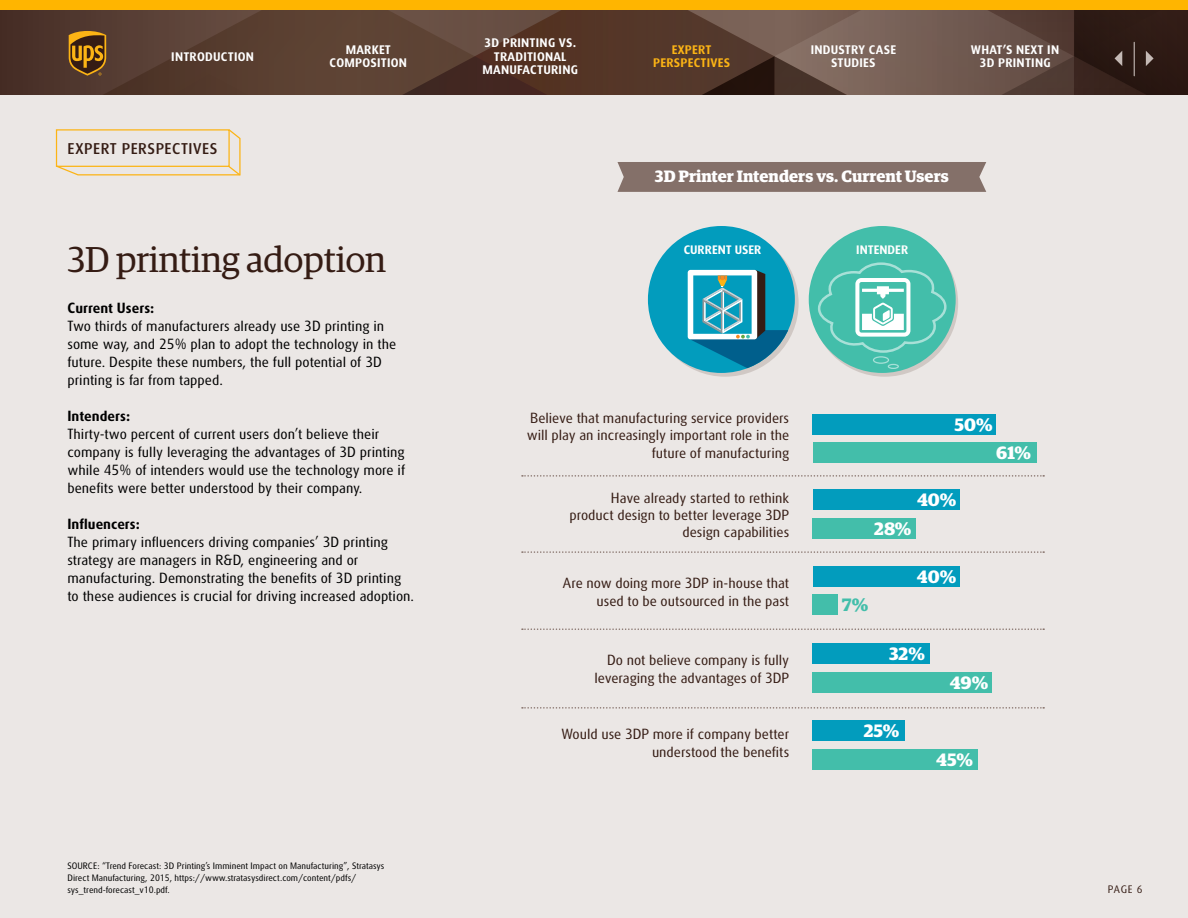
<style>
.page{position:relative;width:1188px;height:918px;background:#ebe7e5}
.page>*{position:absolute;margin:0;border:0;box-sizing:border-box;transform-origin:0 0}
.t1{font:36px "Guardian Egyp";color:#351c14}
.t2{font:700 18px "Guardian Egyp";color:#fff}
.t3{font:700 18px "Guardian Egyp";color:#43beaa}
.t4{font:700 16.5px "Guardian Egyp";color:#fff}
.t5{font:500 15px "UPS Sans";letter-spacing:.03em;color:#351c14}
.t6{font:14.25px/18px "UPS Sans";color:#000}
.t7{font:14.25px/17.2px "UPS Sans";letter-spacing:-.005em;color:#351c14;text-align:right}
.t8{font:700 14.25px "UPS Sans";color:#000}
.t9{font:700 12px/13.5px "UPS Sans";letter-spacing:.02em;color:#fff;text-align:center}
.t10{font:700 12px/13.5px "UPS Sans";letter-spacing:.02em;color:#fcb415;text-align:center}
.t11{font:700 11.85px "UPS Sans";color:#fff}
.t12{font:10.5px "UPS Sans";color:#351c14}
.t13{font:9px/12px "UPS Sans";color:#000}
</style>
<div class="page">
<svg style="left:55px;top:129px;width:186px;height:47px"></svg>
<div style="left:617px;top:162px;width:369px;height:30px;background:#847069"></div>
<div style="left:0;top:10px;width:25px;height:84px;background:#462d25"></div>
<div style="left:0;top:0;width:1188px;height:10px;background:#ffb500"></div>
<div style="left:813px;top:414px;width:183px;height:21px;background:#029cbd"></div>
<div style="left:813px;top:489px;width:146px;height:21px;background:#029cbd"></div>
<div style="left:813px;top:566px;width:146px;height:21px;background:#029cbd"></div>
<div style="left:813px;top:643px;width:117px;height:21px;background:#029cbd"></div>
<div style="left:813px;top:720px;width:92px;height:21px;background:#029cbd"></div>
<div style="left:813px;top:443px;width:223px;height:20px;background:#43beaa"></div>
<div style="left:813px;top:518px;width:103px;height:20px;background:#43beaa"></div>
<div style="left:813px;top:595px;width:25px;height:20px;background:#43beaa"></div>
<div style="left:813px;top:672px;width:179px;height:21px;background:#43beaa"></div>
<div style="left:813px;top:749px;width:165px;height:21px;background:#43beaa"></div>
<svg style="left:522px;top:475px;width:522px;height:2px"></svg>
<svg style="left:522px;top:551px;width:522px;height:2px"></svg>
<svg style="left:522px;top:628px;width:522px;height:2px"></svg>
<svg style="left:522px;top:707px;width:522px;height:2px"></svg>
<div style="left:648px;top:226px;width:147px;height:147px;background:#029cbd;border-radius:50%"></div>
<svg style="left:688px;top:270px;width:107px;height:103px"></svg>
<div style="left:811px;top:230px;width:147px;height:147px;background:#d0c8c4;border-radius:50%"></div>
<div style="left:809px;top:226px;width:147px;height:147px;background:#43beaa;border-radius:50%"></div>
<svg style="left:817px;top:261px;width:131px;height:93px"></svg>
<div style="left:873px;top:356px;width:16px;height:8px;border:1px solid #fff;border-radius:50%"></div>
<div style="left:888px;top:364px;width:11px;height:5px;border:1px solid #fff;border-radius:50%"></div>
<svg style="left:25px;top:10px;width:1163px;height:84px;background:#594034"></svg>
<p class="t9" style="left:483px;top:36px;width:97px">3D PRINTING VS.<br>TRADITIONAL<br>MANUFACTURING</p>
<p class="t9" style="left:171px;top:50px;width:84px">INTRODUCTION</p>
<p class="t9" style="left:330px;top:43px;width:79px">MARKET<br>COMPOSITION</p>
<p class="t10" style="left:653px;top:43px;width:79px">EXPERT<br>PERSPECTIVES</p>
<p class="t9" style="left:811px;top:43px;width:87px">INDUSTRY CASE<br>STUDIES</p>
<p class="t9" style="left:971px;top:43px;width:90px">WHAT’S NEXT IN<br>3D PRINTING</p>
<p class="t5" style="left:68px;top:140px;width:152px">EXPERT PERSPECTIVES</p>
<h1 class="t1" style="left:68px;top:235px;width:320px">3D printing adoption</h1>
<p class="t8" style="left:68px;top:299px;width:89px">Current Users:</p>
<p class="t6" style="left:68px;top:317px;width:330px">Two thirds of manufacturers already use 3D printing in some way, and 25% plan to adopt the technology in the future. Despite these numbers, the full potential of 3D printing is far from tapped.</p>
<p class="t8" style="left:68px;top:407px;width:64px">Intenders:</p>
<p class="t6" style="left:68px;top:425px;width:339px">Thirty-two percent of current users don’t believe their company is fully leveraging the advantages of 3D printing while 45% of intenders would use the technology more if benefits were better understood by their company.</p>
<p class="t8" style="left:68px;top:515px;width:74px">Influencers:</p>
<p class="t6" style="left:68px;top:533px;width:348px">The primary influencers driving companies’ 3D printing strategy are managers in R&amp;D, engineering and or manufacturing. Demonstrating the benefits of 3D printing to these audiences is crucial for driving increased adoption.</p>
<p class="t13" style="left:68px;top:860px;width:318px">SOURCE: “Trend Forecast: 3D Printing’s Imminent Impact on Manufacturing”, Stratasys<br>Direct Manufacturing, 2015, https://www.stratasysdirect.com/content/pdfs/ sys_trend-forecast_v10.pdf.</p>
<p class="t4" style="left:655px;top:163px;width:295px">3D Printer Intenders vs. Current Users</p>
<p class="t11" style="left:684px;top:243px;width:79px">CURRENT USER</p>
<p class="t11" style="left:856px;top:243px;width:53px">INTENDER</p>
<p class="t7" style="left:527px;top:409px;width:264px">Believe that manufacturing service providers will play an increasingly important role in the future of manufacturing</p>
<p class="t2" style="left:954px;top:411px;width:40px">50%</p>
<p class="t2" style="left:996px;top:439px;width:36px">61%</p>
<p class="t7" style="left:569px;top:489px;width:221px">Have already started to rethink product design to better leverage 3DP design capabilities</p>
<p class="t7" style="left:563px;top:575px;width:228px">Are now doing more 3DP in-house that used to be outsourced in the past</p>
<p class="t7" style="left:594px;top:652px;width:196px">Do not believe company is fully leveraging the advantages of 3DP</p>
<p class="t7" style="left:561px;top:726px;width:229px">Would use 3DP more if company better understood the benefits</p>
<p class="t2" style="left:917px;top:486px;width:41px">40%</p>
<p class="t2" style="left:874px;top:515px;width:39px">28%</p>
<p class="t3" style="left:842px;top:591px;width:28px">7%</p>
<p class="t2" style="left:917px;top:563px;width:41px">40%</p>
<p class="t2" style="left:889px;top:640px;width:37px">32%</p>
<p class="t2" style="left:950px;top:669px;width:40px">49%</p>
<p class="t2" style="left:864px;top:717px;width:37px">25%</p>
<p class="t2" style="left:936px;top:746px;width:38px">45%</p>
<p class="t12" style="left:1108px;top:883px;width:36px">PAGE 6</p>
</div>
